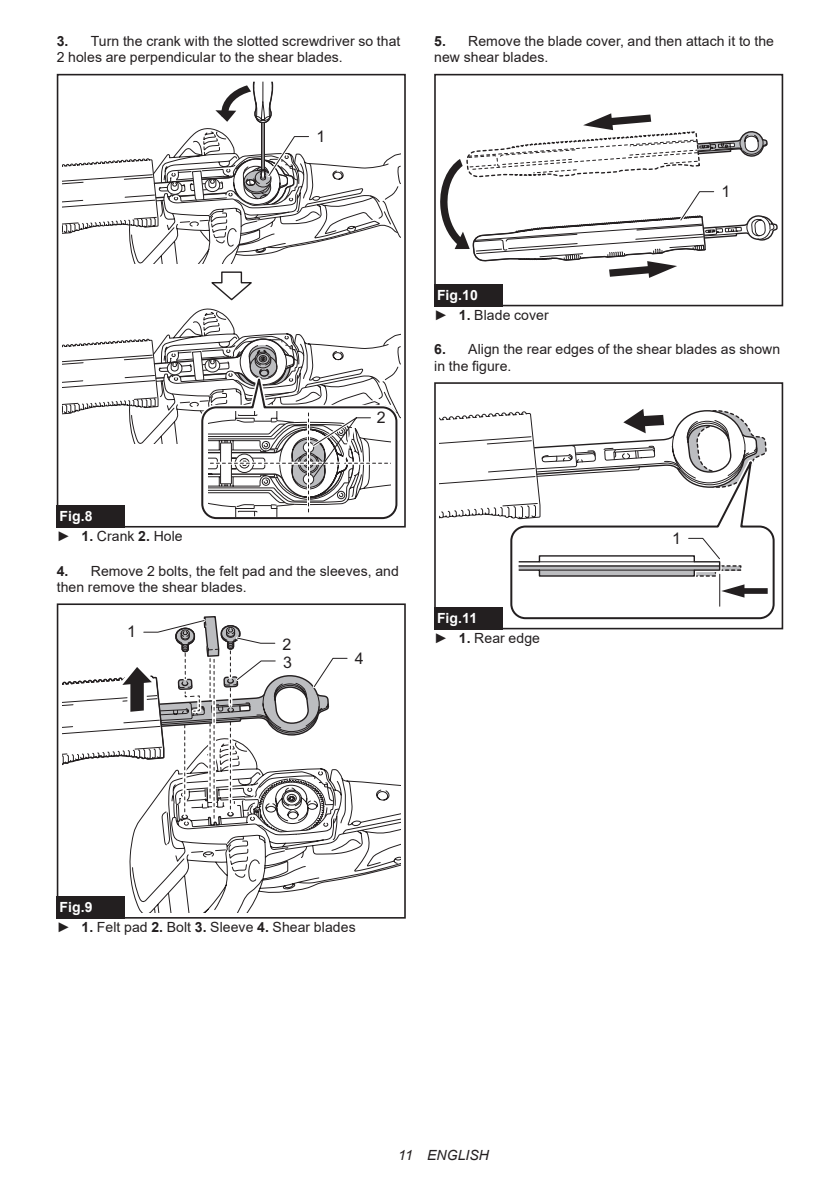
<style>
.page{position:relative;width:840px;height:1191px;background:#fff}
.page>*{position:absolute;margin:0;border:0;box-sizing:border-box;transform-origin:0 0}
.t1{font:16px/18.8px "Arial";color:#231f20}
.t2{font:14px/16.4px "Arial";letter-spacing:.005em;color:#231f20}
.t3{font:italic 14px "Arial";letter-spacing:.005em;color:#231f20}
.s1{font-weight:700}
.s2{font-weight:700;color:#fff}
</style>
<div class="page">
<svg style="left:211px;top:271px;width:41px;height:30px"></svg>
<div style="left:57px;top:74px;width:348px;height:453px;border:2px solid #231f20"></div>
<svg style="left:62px;top:82px;width:338px;height:182px"></svg>
<svg style="left:62px;top:308px;width:339px;height:212px"></svg>
<div style="left:57px;top:505px;width:68px;height:22px;background:#231f20"></div>
<svg style="left:132px;top:780px;width:268px;height:133px"></svg>
<div style="left:57px;top:603px;width:348px;height:315px;border:2px solid #231f20"></div>
<svg style="left:62px;top:616px;width:288px;height:273px"></svg>
<div style="left:57px;top:896px;width:68px;height:22px;background:#231f20"></div>
<div style="left:434px;top:74px;width:348px;height:232px;border:2px solid #231f20"></div>
<svg style="left:440px;top:113px;width:338px;height:165px"></svg>
<div style="left:434px;top:284px;width:68px;height:22px;background:#231f20"></div>
<svg style="left:510px;top:450px;width:265px;height:170px"></svg>
<hr style="left:718px;top:574px;width:1px;height:32px;background:#231f20">
<svg style="left:439px;top:409px;width:327px;height:113px"></svg>
<div style="left:434px;top:382px;width:348px;height:247px;border:2px solid #231f20"></div>
<svg style="left:518px;top:535px;width:249px;height:62px"></svg>
<div style="left:434px;top:606px;width:68px;height:23px;background:#231f20"></div>
<p class="t2" style="left:57px;top:33px;width:345px"><span class="s1">3.</span> Turn the crank with the slotted screwdriver so that<br>2 holes are perpendicular to the shear blades.</p>
<p class="t1" style="left:316px;top:127px;width:10px">1</p>
<p class="t2" style="left:434px;top:33px;width:341px"><span class="s1">5.</span> Remove the blade cover, and then attach it to the new shear blades.</p>
<p class="t1" style="left:721px;top:182px;width:10px">1</p>
<p class="t1" style="left:376px;top:408px;width:10px">2</p>
<p class="t2" style="left:57px;top:506px;width:127px;line-height:20.2px"><span class="s2">Fig.8<br></span>► <span class="s1">1.</span> Crank <span class="s1">2.</span> Hole</p>
<p class="t2" style="left:57px;top:562px;width:343px"><span class="s1">4.</span> Remove 2 bolts, the felt pad and the sleeves, and then remove the shear blades.</p>
<p class="t1" style="left:127px;top:622px;width:10px">1</p>
<p class="t1" style="left:282px;top:634px;width:11px">2<br>3</p>
<p class="t1" style="left:355px;top:648px;width:10px">4</p>
<p class="t2" style="left:434px;top:284px;width:116px;line-height:20.2px"><span class="s2">Fig.10<br></span>► <span class="s1">1.</span> Blade cover</p>
<p class="t2" style="left:434px;top:341px;width:347px"><span class="s1">6.</span> Align the rear edges of the shear blades as shown in the figure.</p>
<p class="t2" style="left:434px;top:607px;width:107px;line-height:20.2px"><span class="s2">Fig.11<br></span>► <span class="s1">1.</span> Rear edge</p>
<p class="t1" style="left:671px;top:528px;width:10px">1</p>
<p class="t2" style="left:57px;top:896px;width:300px;line-height:20.2px"><span class="s2">Fig.9<br></span>► <span class="s1">1.</span> Felt pad <span class="s1">2.</span> Bolt <span class="s1">3.</span> Sleeve <span class="s1">4.</span> Shear blades</p>
<p class="t3" style="left:398px;top:1146px;width:92px">11 ENGLISH</p>
</div>
